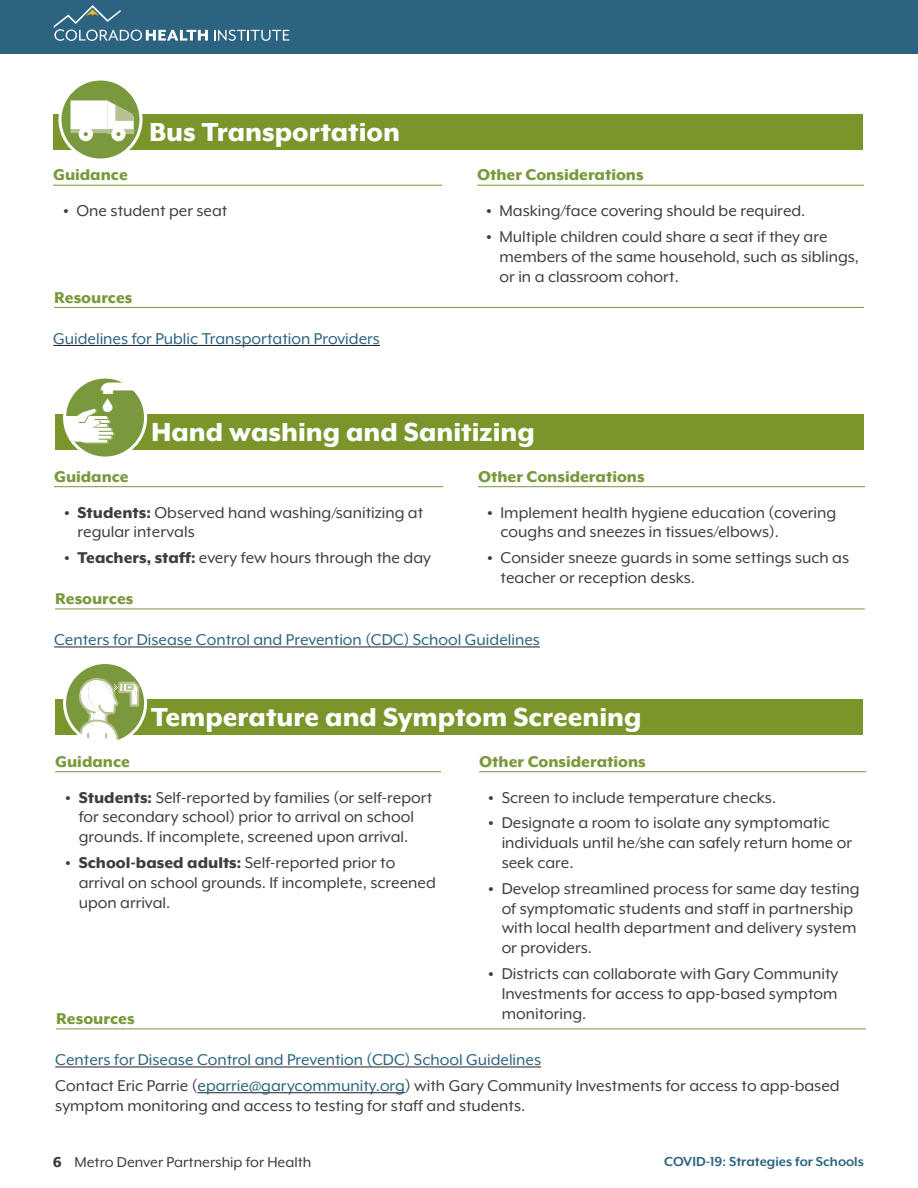
<style>
.page{position:relative;width:918px;height:1188px;background:#fff}
.page>*{position:absolute;margin:0;border:0;box-sizing:border-box;transform-origin:0 0}
.topic_header{font:800 30px "Mr Eaves XL Mod OT";color:#fff}
.Resources_text{font:18px/19.8px "Mr Eaves XL Mod OT";color:#3e3e3f}
.Resources_text-2{font:18px "Mr Eaves XL Mod OT";color:#2b6380}
.tabletopics{font:800 18px "Mr Eaves XL Mod OT";color:#7a983c}
.t1{font:16.5px "Mr Eaves XL Mod OT";color:#3e3e3f}
.t2{font:700 15px "Mr Eaves XL Mod OT";color:#2b6380}
.s1{font-weight:800}
.s2{color:#2b6380}
</style>
<div class="page">
<div style="left:0;top:0;width:918px;height:54px;background:#2b6380"></div>
<svg style="left:214px;top:30px;width:75px;height:11px"></svg>
<svg style="left:54px;top:5px;width:154px;height:36px"></svg>
<div style="left:53px;top:114px;width:810px;height:36px;background:#7a962b"></div>
<hr style="left:53px;top:345px;width:327px;height:1px;background:#231f20">
<hr style="left:53px;top:185px;width:389px;height:1px;background:#7a983c">
<hr style="left:54px;top:307px;width:810px;height:1px;background:#7a983c">
<hr style="left:477px;top:185px;width:387px;height:1px;background:#7a983c">
<div style="left:55px;top:699px;width:808px;height:36px;background:#7a962b"></div>
<hr style="left:55px;top:1067px;width:486px;height:1px;background:#231f20">
<hr style="left:197px;top:1092px;width:208px;height:1px;background:#231f20">
<hr style="left:55px;top:771px;width:386px;height:1px;background:#7a983c">
<hr style="left:56px;top:1029px;width:810px;height:1px;background:#7a983c">
<hr style="left:479px;top:771px;width:387px;height:1px;background:#7a983c">
<div style="left:55px;top:414px;width:809px;height:36px;background:#7a962b"></div>
<hr style="left:54px;top:647px;width:486px;height:1px;background:#231f20">
<hr style="left:54px;top:486px;width:389px;height:1px;background:#7a983c">
<hr style="left:55px;top:609px;width:810px;height:1px;background:#7a983c">
<hr style="left:478px;top:486px;width:387px;height:1px;background:#7a983c">
<div style="left:60px;top:79px;width:81px;height:81px;background:#7a983c;border-radius:50%"></div>
<div style="left:58px;top:78px;width:84px;height:84px;border:3px solid #fff;border-radius:50%"></div>
<div style="left:79px;top:127px;width:14px;height:14px;background:#fff;border-radius:50%"></div>
<div style="left:111px;top:127px;width:15px;height:14px;background:#fff;border-radius:50%"></div>
<svg style="left:71px;top:100px;width:63px;height:36px"></svg>
<svg style="left:65px;top:377px;width:81px;height:81px"></svg>
<div style="left:63px;top:376px;width:84px;height:84px;border:3px solid #fff;border-radius:50%"></div>
<svg style="left:65px;top:383px;width:69px;height:61px"></svg>
<div style="left:65px;top:663px;width:81px;height:81px;background:#7a983c;border-radius:50%"></div>
<div style="left:63px;top:661px;width:84px;height:84px;border:3px solid #fff;border-radius:50%"></div>
<svg style="left:78px;top:678px;width:62px;height:65px"></svg>
<p class="tabletopics" style="left:53px;top:166px;width:76px">Guidance</p>
<p class="topic_header" style="left:149px;top:117px;width:253px">Bus Transportation</p>
<p class="tabletopics" style="left:477px;top:166px;width:168px">Other Considerations</p>
<p class="Resources_text" style="left:63px;top:201px;width:166px"><span class="s1">•</span> One student per seat</p>
<p class="Resources_text" style="left:486px;top:201px;width:321px"><span class="s1">•</span> Masking/face covering should be required.</p>
<p class="Resources_text" style="left:500px;top:227px;width:361px;text-indent:-14px"><span class="s1">•</span> Multiple children could share a seat if they are members of the same household, such as siblings, or in a classroom cohort.</p>
<p class="tabletopics" style="left:54px;top:288px;width:80px">Resources</p>
<p class="Resources_text-2" style="left:53px;top:329px;width:328px">Guidelines for Public Transportation Providers</p>
<p class="tabletopics" style="left:54px;top:467px;width:76px">Guidance</p>
<p class="topic_header" style="left:151px;top:417px;width:385px">Hand washing and Sanitizing</p>
<p class="tabletopics" style="left:478px;top:467px;width:168px">Other Considerations</p>
<p class="Resources_text" style="left:78px;top:502px;width:347px;text-indent:-14px"><span class="s1">• Students:</span> Observed hand washing/sanitizing at regular intervals</p>
<p class="Resources_text" style="left:64px;top:548px;width:368px"><span class="s1">• Teachers, staff:</span> every few hours through the day</p>
<p class="tabletopics" style="left:55px;top:590px;width:80px">Resources</p>
<p class="Resources_text" style="left:501px;top:502px;width:337px;text-indent:-14px"><span class="s1">•</span> Implement health hygiene education (covering coughs and sneezes in tissues/elbows).</p>
<p class="Resources_text" style="left:501px;top:548px;width:350px;text-indent:-14px"><span class="s1">•</span> Consider sneeze guards in some settings such as teacher or reception desks.</p>
<p class="Resources_text-2" style="left:54px;top:631px;width:487px">Centers for Disease Control and Prevention (CDC) School Guidelines</p>
<p class="tabletopics" style="left:55px;top:752px;width:76px">Guidance</p>
<p class="topic_header" style="left:151px;top:702px;width:492px">Temperature and Symptom Screening</p>
<p class="tabletopics" style="left:479px;top:752px;width:168px">Other Considerations</p>
<p class="Resources_text" style="left:65px;top:787px;width:369px;text-align:center"><span class="s1">• Students:</span> Self-reported by families (or self-report for secondary school) prior to arrival on school grounds. If incomplete, screened upon arrival.</p>
<p class="Resources_text" style="left:79px;top:853px;width:359px;text-indent:-14px"><span class="s1">• School-based adults:</span> Self-reported prior to arrival on school grounds. If incomplete, screened upon arrival.</p>
<p class="tabletopics" style="left:56px;top:1010px;width:80px">Resources</p>
<p class="Resources_text" style="left:488px;top:787px;width:289px"><span class="s1">•</span> Screen to include temperature checks.</p>
<p class="Resources_text" style="left:502px;top:813px;width:352px;text-indent:-14px"><span class="s1">•</span> Designate a room to isolate any symptomatic individuals until he/she can safely return home or seek care.</p>
<p class="Resources_text" style="left:502px;top:879px;width:359px;text-indent:-14px"><span class="s1">•</span> Develop streamlined process for same day testing of symptomatic students and staff in partnership with local health department and delivery system or providers.</p>
<p class="Resources_text" style="left:502px;top:964px;width:338px;text-align:justify;text-indent:-14px"><span class="s1">•</span> Districts can collaborate with Gary Community Investments for access to app-based symptom monitoring.</p>
<p class="Resources_text-2" style="left:55px;top:1051px;width:487px">Centers for Disease Control and Prevention (CDC) School Guidelines</p>
<p class="Resources_text" style="left:55px;top:1076px;width:786px">Contact Eric Parrie (<span class="s2">eparrie@garycommunity.org</span>) with Gary Community Investments for access to app-based symptom monitoring and access to testing for staff and students.</p>
<p class="t1" style="left:53px;top:1154px;width:260px"><span class="s1">6</span> Metro Denver Partnership for Health</p>
<p class="t2" style="left:664px;top:1154px;width:201px">COVID-19: Strategies for Schools</p>
</div>
